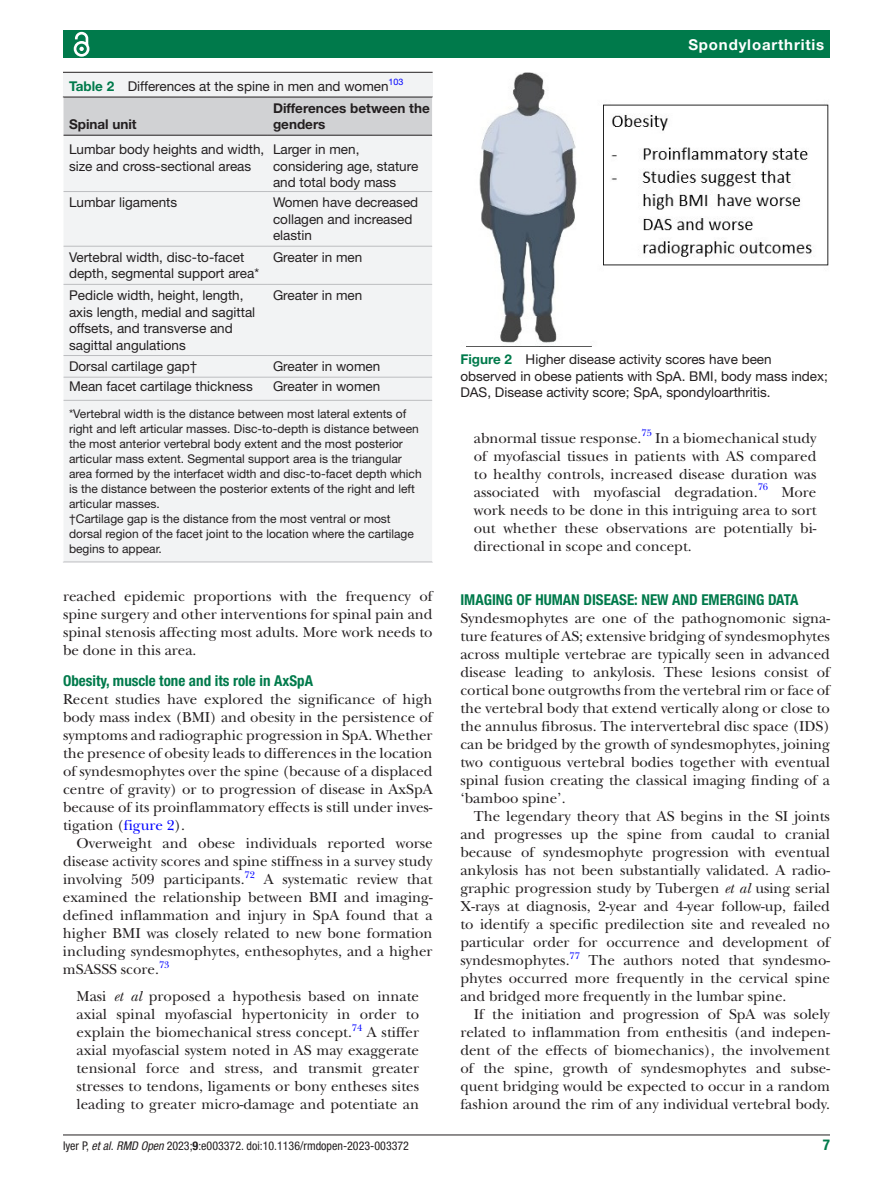
<style>
.page{position:relative;width:893px;height:1191px;background:#fff}
.page>*{position:absolute;margin:0;border:0;box-sizing:border-box;transform-origin:0 0}
.t1{font:15px/18px "New Baskerville";color:#231f20;text-align:justify}
.t2{font:700 condensed 15px "Helvetica Neue LT Std";color:#007a4b}
.t3{font:700 15px "Helvetica Neue LT Std";letter-spacing:.055em;color:#fff}
.t4{font:13.5px/16.5px "Helvetica Neue LT Std";color:#231f20}
.t5{font:700 13.5px/16.5px "Helvetica Neue LT Std";color:#231f20}
.t6{font:12px/15px "Helvetica Neue LT Std";color:#231f20}
.t7{font:condensed 12px "Helvetica Neue LT Std";color:#231f20}
.t8{font:9.9px "New Baskerville";color:#00f}
.s1{font-weight:700;color:#007a4b}
.s2{color:#00f}
.s3{font-style:italic}
.s4{font-weight:700}
</style>
<div class="page">
<hr style="left:63px;top:1134px;width:767px;height:1px;background:#231f20">
<div style="left:63px;top:31px;width:767px;height:27px;background:#007a4b"></div>
<svg style="left:73px;top:31px;width:17px;height:26px"></svg>
<div style="left:63px;top:73px;width:370px;height:489px;background:#f2f3f4"></div>
<hr style="left:63px;top:72px;width:370px;height:1px;background:#231f20">
<div style="left:64px;top:98px;width:368px;height:37px;background:#d1d2d4"></div>
<hr style="left:63px;top:97px;width:204px;height:1px;background:#231f20">
<hr style="left:63px;top:135px;width:204px;height:1px;background:#231f20">
<hr style="left:267px;top:97px;width:166px;height:1px;background:#231f20">
<hr style="left:267px;top:135px;width:165px;height:1px;background:#231f20">
<hr style="left:63px;top:191px;width:204px;height:1px;background:#bcbdc0">
<hr style="left:267px;top:191px;width:165px;height:1px;background:#bcbdc0">
<hr style="left:63px;top:246px;width:204px;height:1px;background:#bcbdc0">
<hr style="left:267px;top:246px;width:165px;height:1px;background:#bcbdc0">
<hr style="left:63px;top:284px;width:204px;height:1px;background:#bcbdc0">
<hr style="left:267px;top:284px;width:165px;height:1px;background:#bcbdc0">
<hr style="left:63px;top:355px;width:204px;height:1px;background:#bcbdc0">
<hr style="left:267px;top:355px;width:165px;height:1px;background:#bcbdc0">
<hr style="left:63px;top:377px;width:204px;height:1px;background:#bcbdc0">
<hr style="left:267px;top:377px;width:165px;height:1px;background:#bcbdc0">
<hr style="left:63px;top:400px;width:204px;height:1px;background:#bcbdc0">
<hr style="left:267px;top:400px;width:165px;height:1px;background:#bcbdc0">
<hr style="left:63px;top:561px;width:204px;height:1px;background:#bcbdc0">
<hr style="left:267px;top:561px;width:166px;height:1px;background:#bcbdc0">
<hr style="left:63px;top:97px;width:1px;height:38px;background:#fff">
<hr style="left:63px;top:135px;width:1px;height:56px;background:#fff">
<hr style="left:63px;top:191px;width:1px;height:55px;background:#fff">
<hr style="left:63px;top:246px;width:1px;height:38px;background:#fff">
<hr style="left:63px;top:284px;width:1px;height:71px;background:#fff">
<hr style="left:63px;top:400px;width:1px;height:162px;background:#fff">
<hr style="left:432px;top:97px;width:1px;height:38px;background:#fff">
<hr style="left:432px;top:135px;width:1px;height:56px;background:#fff">
<hr style="left:432px;top:191px;width:1px;height:55px;background:#fff">
<hr style="left:432px;top:246px;width:1px;height:38px;background:#fff">
<hr style="left:432px;top:284px;width:1px;height:71px;background:#fff">
<svg style="left:432px;top:356px;width:1px;height:43px"></svg>
<hr style="left:432px;top:400px;width:1px;height:162px;background:#fff">
<img style="left:466px;top:73px;width:363px;height:274px">
<p class="t4" style="left:69px;top:77px;width:336px"><span class="s1">Table 2</span> Differences at the spine in men and women<sup>103</sup></p>
<p class="t5" style="left:69px;top:116px;width:69px">Spinal unit</p>
<p class="t5" style="left:273px;top:99px;width:158px">Differences between the genders</p>
<p class="t4" style="left:69px;top:141px;width:197px">Lumbar body heights and width, size and cross-sectional areas</p>
<p class="t4" style="left:273px;top:141px;width:147px">Larger in men, considering age, stature and total body mass</p>
<p class="t4" style="left:69px;top:194px;width:110px">Lumbar ligaments</p>
<p class="t4" style="left:273px;top:194px;width:147px">Women have decreased collagen and increased elastin</p>
<p class="t4" style="left:69px;top:249px;width:192px">Vertebral width, disc-to-facet depth, segmental support area*</p>
<p class="t4" style="left:273px;top:249px;width:91px">Greater in men</p>
<p class="t4" style="left:69px;top:287px;width:188px">Pedicle width, height, length, axis length, medial and sagittal offsets, and transverse and sagittal angulations</p>
<p class="t4" style="left:273px;top:287px;width:91px">Greater in men</p>
<p class="t4" style="left:69px;top:358px;width:130px">Dorsal cartilage gap†</p>
<p class="t4" style="left:273px;top:358px;width:109px">Greater in women</p>
<p class="t4" style="left:69px;top:378px;width:185px">Mean facet cartilage thickness</p>
<p class="t4" style="left:273px;top:378px;width:109px">Greater in women</p>
<p class="t6" style="left:69px;top:406px;width:354px">*Vertebral width is the distance between most lateral extents of right and left articular masses. Disc-to-depth is distance between the most anterior vertebral body extent and the most posterior articular mass extent. Segmental support area is the triangular area formed by the interfacet width and disc-to-facet depth which is the distance between the posterior extents of the right and left articular masses.<br>†Cartilage gap is the distance from the most ventral or most dorsal region of the facet joint to the location where the cartilage begins to appear.</p>
<p class="t1" style="left:63px;top:587px;width:371px">reached epidemic proportions with the frequency of spine surgery and other interventions for spinal pain and spinal stenosis affecting most adults. More work needs to be done in this area.</p>
<p class="t2" style="left:63px;top:672px;width:252px">Obesity, muscle tone and its role in AxSpA</p>
<p class="t1" style="left:63px;top:690px;width:371px">Recent studies have explored the significance of high body mass index (BMI) and obesity in the persistence of symptoms and radiographic progression in SpA. Whether the presence of obesity leads to differences in the location of syndesmophytes over the spine (because of a displaced centre of gravity) or to progression of disease in AxSpA because of its proinflammatory effects is still under inves&shy;tigation (<span class="s2">figure 2</span>).</p>
<p class="t1" style="left:63px;top:834px;width:371px;text-indent:14px">Overweight and obese individuals reported worse disease activity scores and spine stiffness in a survey study involving 509 participants.<sup>72</sup></p>
<p class="t1" style="left:63px;top:870px;width:371px;text-indent:201px">A systematic review that examined the relationship between BMI and imaging&shy;defined inflammation and injury in SpA found that a higher BMI was closely related to new bone formation including syndesmophytes, enthesophytes, and a higher mSASSS score.</p>
<p class="t8" style="left:159px;top:958px;width:12px">73</p>
<p class="t1" style="left:76px;top:987px;width:344px">Masi <span class="s3">et al</span> proposed a hypothesis based on innate axial spinal myofascial hypertonicity in order to explain the biomechanical stress concept.</p>
<p class="t8" style="left:352px;top:1021px;width:12px">74</p>
<p class="t1" style="left:76px;top:1023px;width:344px;text-indent:290px">A stiffer axial myofascial system noted in AS may exaggerate tensional force and stress, and transmit greater stresses to tendons, ligaments or bony entheses sites leading to greater micro-damage and potentiate an</p>
<p class="t3" style="left:688px;top:35px;width:137px">Spondyloarthritis</p>
<p class="t4" style="left:460px;top:351px;width:369px"><span class="s1">Figure 2</span> Higher disease activity scores have been observed in obese patients with SpA. BMI, body mass index;<br>DAS, Disease activity score; SpA, spondyloarthritis.</p>
<p class="t1" style="left:474px;top:429px;width:344px">abnormal tissue response.<sup>75</sup> In a biomechanical study of myofascial tissues in patients with AS compared to healthy controls, increased disease duration was associated with myofascial degradation.</p>
<p class="t8" style="left:758px;top:481px;width:12px">76</p>
<p class="t1" style="left:474px;top:483px;width:344px;text-indent:307px">More work needs to be done in this intriguing area to sort out whether these observations are potentially bi&shy;directional in scope and concept.</p>
<p class="t2" style="left:460px;top:591px;width:339px">IMAGING OF HUMAN DISEASE: NEW AND EMERGING DATA</p>
<p class="t1" style="left:460px;top:609px;width:371px">Syndesmophytes are one of the pathognomonic signa&shy;ture features of AS; extensive bridging of syndesmophytes across multiple vertebrae are typically seen in advanced disease leading to ankylosis. These lesions consist of cortical bone outgrowths from the vertebral rim or face of the vertebral body that extend vertically along or close to the annulus fibrosus. The intervertebral disc space (IDS) can be bridged by the growth of syndesmophytes, joining two contiguous vertebral bodies together with eventual spinal fusion creating the classical imaging finding of a ‘bamboo spine’.</p>
<p class="t1" style="left:460px;top:807px;width:371px;text-indent:14px">The legendary theory that AS begins in the SI joints and progresses up the spine from caudal to cranial because of syndesmophyte progression with eventual ankylosis has not been substantially validated. A radio&shy;graphic progression study by Tubergen <span class="s3">et al</span> using serial X-rays at diagnosis, 2-year and 4-year follow-up, failed to identify a specific predilection site and revealed no particular order for occurrence and development of syndesmophytes.</p>
<p class="t8" style="left:570px;top:949px;width:12px">77</p>
<p class="t1" style="left:460px;top:951px;width:371px;text-indent:128px">The authors noted that syndesmo&shy;phytes occurred more frequently in the cervical spine and bridged more frequently in the lumbar spine.</p>
<p class="t1" style="left:460px;top:1005px;width:371px;text-indent:14px">If the initiation and progression of SpA was solely related to inflammation from enthesitis (and indepen&shy;dent of the effects of biomechanics), the involvement of the spine, growth of syndesmophytes and subse&shy;quent bridging would be expected to occur in a random fashion around the rim of any individual vertebral body.</p>
<p class="t7" style="left:63px;top:1138px;width:348px">Iyer P, <span class="s3">et al</span>. <span class="s3">RMD Open</span> 2023;<span class="s4">9</span>:e003372. doi:10.1136/rmdopen-2023-003372</p>
<p class="t2" style="left:823px;top:1135px;width:9px">7</p>
</div>
